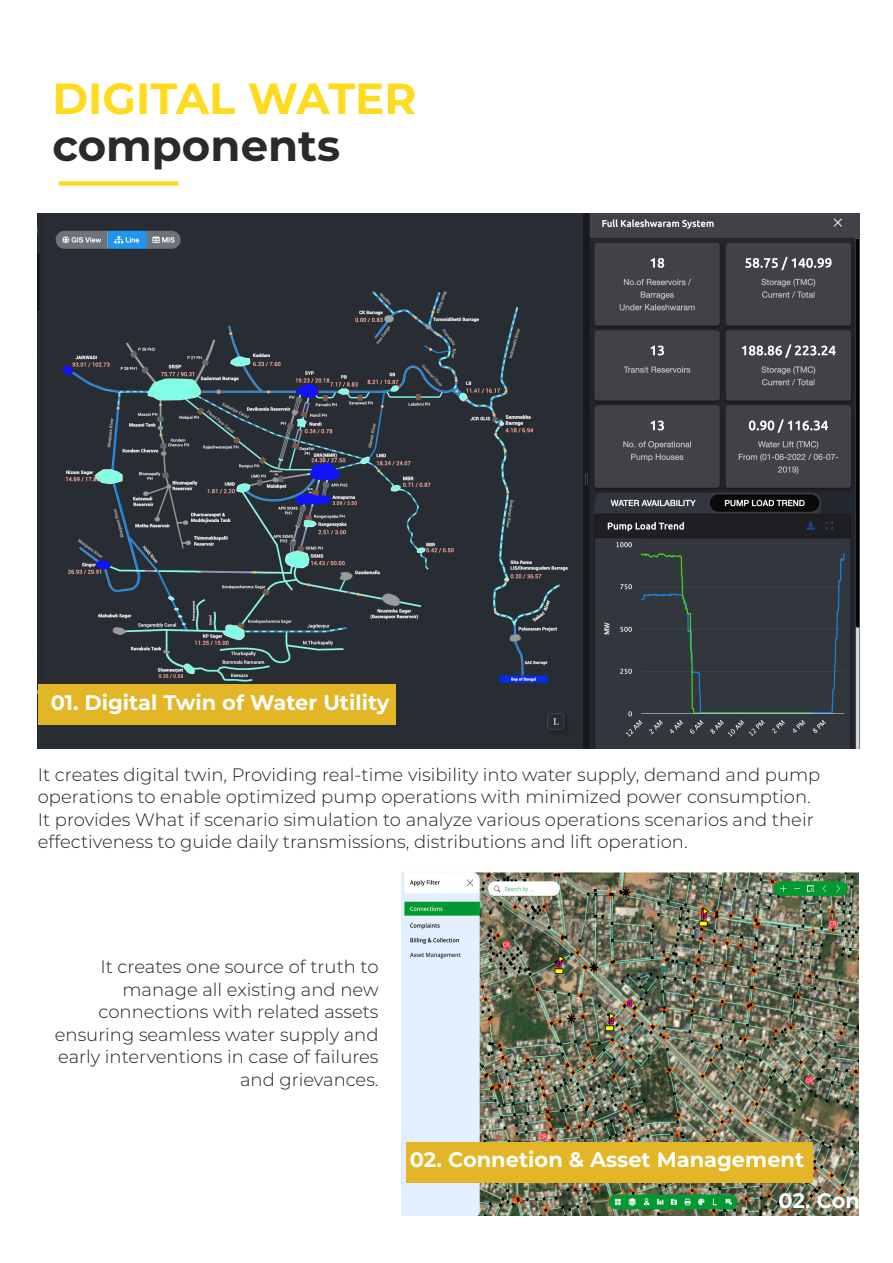
<style>
.page{position:relative;width:893px;height:1263px;background:#fff}
.page>*{position:absolute;margin:0;border:0;box-sizing:border-box;transform-origin:0 0}
.Big_Title{font:700 43.5px "Montserrat";color:#ffdb1f}
.Big_Title-2{font:700 43.5px "Montserrat";color:#2b292a}
.Portfolio_Title{font:700 21px "Montserrat";color:#fff}
.Text_Paragraph{font:300 18px/22.5px "Montserrat";color:#231f20}
</style>
<div class="page">
<div style="left:59px;top:181px;width:119px;height:5px;background:#ffdb1f"></div>
<img style="left:401px;top:872px;width:458px;height:343px">
<img style="left:38px;top:213px;width:821px;height:535px">
<div style="left:38px;top:684px;width:358px;height:41px;background:#e2b626"></div>
<div style="left:406px;top:1142px;width:406px;height:41px;background:#e2b626"></div>
<p class="Big_Title" style="left:52px;top:67px;width:366px">DIGITAL WATER</p>
<p class="Big_Title-2" style="left:52px;top:114px;width:289px">components</p>
<p class="Portfolio_Title" style="left:51px;top:688px;width:340px">01. Digital Twin of Water Utility</p>
<p class="Text_Paragraph" style="left:38px;top:762px;width:784px">It creates digital twin, Providing real-time visibility into water supply, demand and pump operations to enable optimized pump operations with minimized power consumption.<br>It provides What if scenario simulation to analyze various operations scenarios and their effectiveness to guide daily transmissions, distributions and lift operation.</p>
<p class="Text_Paragraph" style="left:55px;top:955px;width:325px;text-align:right">It creates one source of truth to manage all existing and new connections with related assets ensuring seamless water supply and early interventions in case of failures and grievances.</p>
<p class="Portfolio_Title" style="left:410px;top:1144px;width:396px">02. Connetion &amp; Asset Management</p>
<p class="Portfolio_Title" style="left:778px;top:1185px;width:111px">02. Conne</p>
</div>
